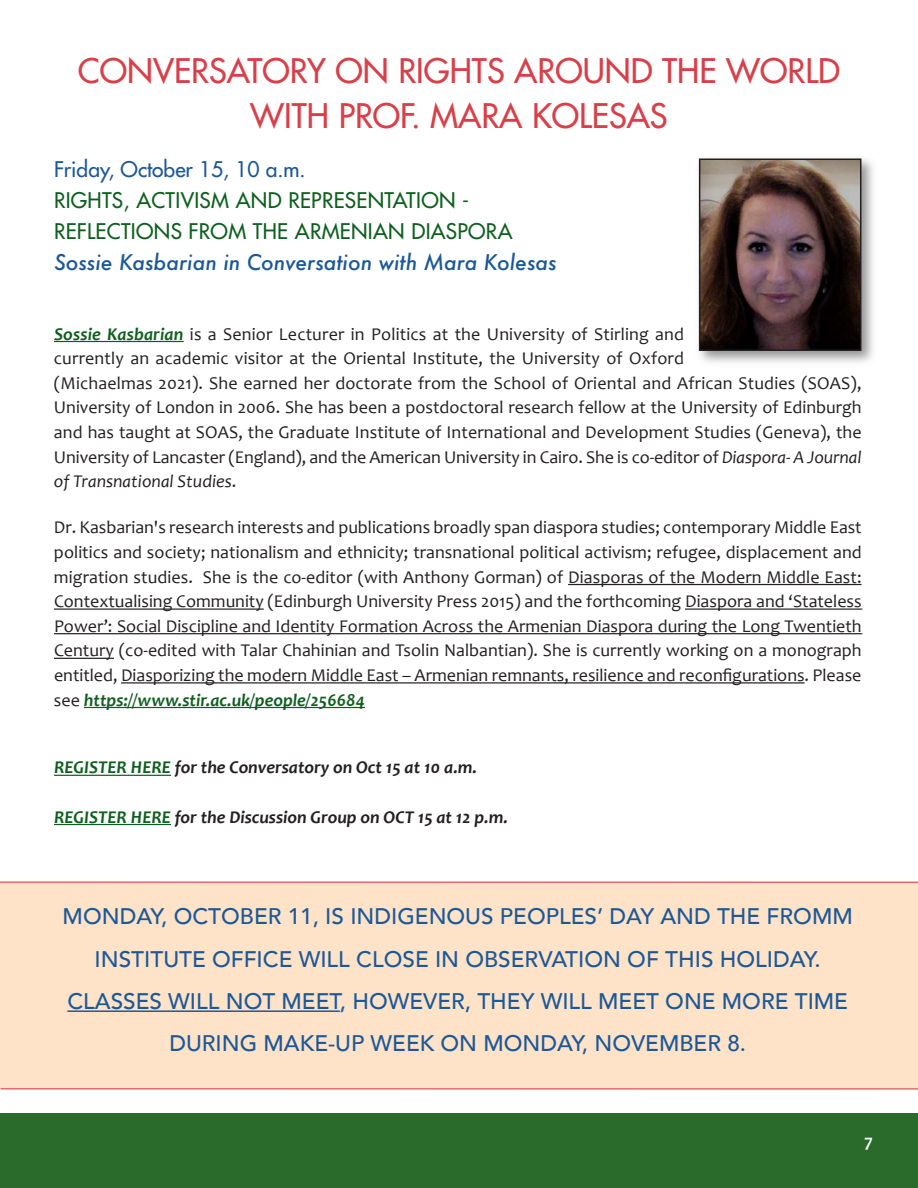
<style>
.page{position:relative;width:918px;height:1188px;background:#fff}
.page>*{position:absolute;margin:0;border:0;box-sizing:border-box;transform-origin:0 0}
.t1{font:33px/45px "Futura";color:#d93f49;text-align:center}
.t2{font:500 22.5px/42.3px "Avenir";color:#1c5896;text-align:center}
.t3{font:21px/31.2px "Futura";letter-spacing:.015em;color:#0e5f1e}
.t4{font:italic 500 21px "Futura";color:#1c5896}
.t5{font:21px "Futura";color:#1c5896}
.t6{font:18px/24.6px "Candara";letter-spacing:.005em;color:#231f20}
.t7{font:italic 700 18px "Candara";color:#231f20}
.t8{font:700 18px "Candara";color:#fff}
.s1{font-weight:700;font-style:italic;color:#0e5f1e}
.s2{font-style:italic}
.s3{color:#0e5f1e}
</style>
<div class="page">
<div style="left:0;top:882px;width:918px;height:207px;background:#fee3c9"></div>
<div style="left:0;top:1114px;width:918px;height:74px;background:#2a6a2b"></div>
<hr style="left:67px;top:1010px;width:273px;height:2px;background:#1c5896">
<hr style="left:0;top:882px;width:918px;height:1px;background:#d93f49">
<hr style="left:0;top:1088px;width:918px;height:1px;background:#d93f49">
<hr style="left:54px;top:341px;width:130px;height:1px;background:#0e5f1e">
<hr style="left:568px;top:584px;width:293px;height:1px;background:#231f20">
<hr style="left:54px;top:609px;width:210px;height:1px;background:#231f20">
<hr style="left:685px;top:609px;width:176px;height:1px;background:#231f20">
<hr style="left:54px;top:633px;width:807px;height:1px;background:#231f20">
<hr style="left:54px;top:658px;width:60px;height:1px;background:#231f20">
<hr style="left:121px;top:682px;width:684px;height:2px;background:#231f20">
<hr style="left:84px;top:707px;width:281px;height:1px;background:#0e5f1e">
<hr style="left:54px;top:775px;width:117px;height:1px;background:#0e5f1e">
<hr style="left:54px;top:824px;width:117px;height:1px;background:#0e5f1e">
<img style="left:698px;top:158px;width:175px;height:205px">
<img style="left:702px;top:162px;width:156px;height:186px">
<div style="left:699px;top:159px;width:162px;height:192px;border:2px solid #231f20"></div>
<h1 class="t1" style="left:78px;top:50px;width:764px">CONVERSATORY ON RIGHTS AROUND THE WORLD<br>WITH PROF. MARA KOLESAS</h1>
<p class="t5" style="left:54px;top:158px;width:253px">Friday, October 15, 10 a.m.</p>
<p class="t3" style="left:54px;top:186px;width:460px">RIGHTS, ACTIVISM AND REPRESENTATION -<br>REFLECTIONS FROM THE ARMENIAN DIASPORA</p>
<p class="t4" style="left:54px;top:249px;width:504px">Sossie Kasbarian in Conversation with Mara Kolesas</p>
<p class="t6" style="left:54px;top:323px;width:809px"><span class="s1">Sossie Kasbarian</span> is a Senior Lecturer in Politics at the University of Stirling and<br>currently an academic visitor at the Oriental Institute, the University of Oxford<br>(Michaelmas 2021). She earned her doctorate from the School of Oriental and African Studies (SOAS), University of London in 2006. She has been a postdoctoral research fellow at the University of Edinburgh and has taught at SOAS, the Graduate Institute of International and Development Studies (Geneva), the University of Lancaster (England), and the American University in Cairo. She is co‐editor of <span class="s2">Diaspora‐ A Journal of Transnational Studies</span>.</p>
<p class="t6" style="left:54px;top:517px;width:809px;text-align:justify">Dr. Kasbarian's research interests and publications broadly span diaspora studies; contemporary Middle East politics and society; nationalism and ethnicity; transnational political activism; refugee, displacement and migration studies. She is the co‐editor (with Anthony Gorman) of Diasporas of the Modern Middle East:<br>Contextualising Community (Edinburgh University Press 2015) and the forthcoming Diaspora and ‘Stateless Power’: Social Discipline and Identity Formation Across the Armenian Diaspora during the Long Twentieth Century (co‐edited with Talar Chahinian and Tsolin Nalbantian). She is currently working on a monograph entitled, Diasporizing the modern Middle East – Armenian remnants, resilience and reconfigurations. Please see <span class="s1">https://www.stir.ac.uk/people/256684</span></p>
<p class="t7" style="left:54px;top:760px;width:425px"><span class="s3">REGISTER HERE</span> for the Conversatory on Oct 15 at 10 a.m.</p>
<p class="t7" style="left:54px;top:810px;width:455px"><span class="s3">REGISTER HERE</span> for the Discussion Group on OCT 15 at 12 p.m.</p>
<p class="t2" style="left:63px;top:896px;width:792px">MONDAY, OCTOBER 11, IS INDIGENOUS PEOPLES’ DAY AND THE FROMM INSTITUTE OFFICE WILL CLOSE IN OBSERVATION OF THIS HOLIDAY.<br>CLASSES WILL NOT MEET, HOWEVER, THEY WILL MEET ONE MORE TIME DURING MAKE-UP WEEK ON MONDAY, NOVEMBER 8.</p>
<p class="t8" style="left:864px;top:1134px;width:10px">7</p>
</div>
